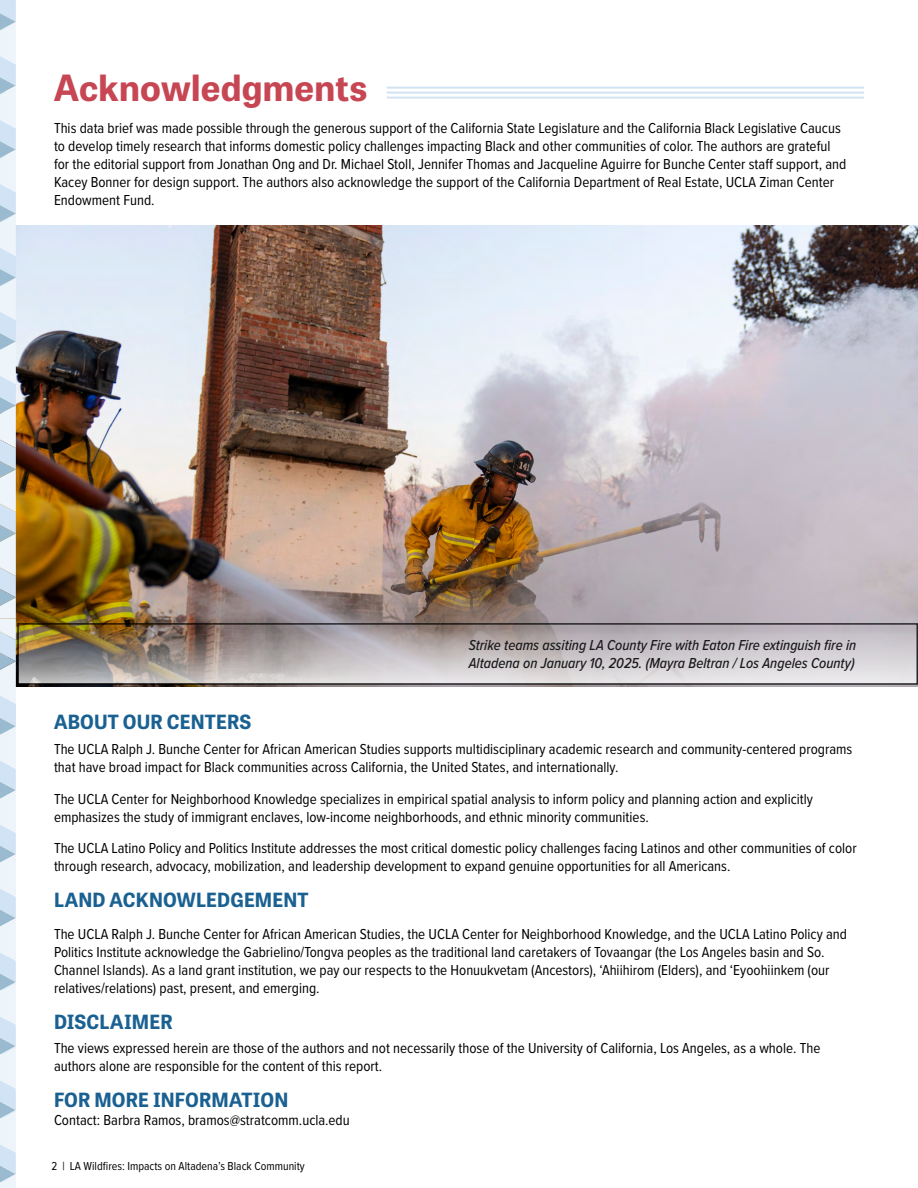
<style>
.page{position:relative;width:918px;height:1188px;background:#fff}
.page>*{position:absolute;margin:0;border:0;box-sizing:border-box;transform-origin:0 0}
.t1{font:700 36px "Tablet Gothic";letter-spacing:.01em;color:#c74653}
.t2{font:700 19.5px "Tablet Gothic";letter-spacing:.01em;color:#1a6192}
.Body{font:15px/18px "Proxima Nova Cond";color:#000}
.t3{font:italic 500 15px/18px "Proxima Nova Cond";color:#19191b}
.t4{font:12px "Proxima Nova Cond";color:#000}
</style>
<div class="page">
<hr style="left:387px;top:87px;width:477px;height:2px;background:#8db7e1">
<hr style="left:387px;top:92px;width:477px;height:2px;background:#8db7e1">
<hr style="left:387px;top:97px;width:477px;height:2px;background:#8db7e1">
<img style="left:16px;top:225px;width:902px;height:461px">
<svg style="left:0;top:0;width:16px;height:1188px;background:#d6e5f1"></svg>
<svg style="left:20px;top:626px;width:895px;height:56px;background:#bab2b0"></svg>
<div style="left:17px;top:623px;width:901px;height:62px;border:2px solid #000"></div>
<h3 class="t1" style="left:54px;top:60px;width:315px">Acknowledgments</h3>
<p class="Body" style="left:54px;top:118px;width:794px">This data brief was made possible through the generous support of the California State Legislature and the California Black Legislative Caucus to develop timely research that informs domestic policy challenges impacting Black and other communities of color. The authors are grateful for the editorial support from Jonathan Ong and Dr. Michael Stoll, Jennifer Thomas and Jacqueline Aguirre for Bunche Center staff support, and Kacey Bonner for design support. The authors also acknowledge the support of the California Department of Real Estate, UCLA Ziman Center Endowment Fund.</p>
<p class="t3" style="left:469px;top:636px;width:389px">Strike teams assiting LA County Fire with Eaton Fire extinguish fire in<br>Altadena on January 10, 2025. (Mayra Beltran / Los Angeles County)</p>
<h4 class="t2" style="left:54px;top:707px;width:199px">ABOUT OUR CENTERS</h4>
<p class="Body" style="left:54px;top:739px;width:800px">The UCLA Ralph J. Bunche Center for African American Studies supports multidisciplinary academic research and community-centered programs that have broad impact for Black communities across California, the United States, and internationally.</p>
<p class="Body" style="left:54px;top:789px;width:760px">The UCLA Center for Neighborhood Knowledge specializes in empirical spatial analysis to inform policy and planning action and explicitly emphasizes the study of immigrant enclaves, low-income neighborhoods, and ethnic minority communities.</p>
<p class="Body" style="left:54px;top:838px;width:804px">The UCLA Latino Policy and Politics Institute addresses the most critical domestic policy challenges facing Latinos and other communities of color through research, advocacy, mobilization, and leadership development to expand genuine opportunities for all Americans.</p>
<h4 class="t2" style="left:54px;top:885px;width:256px">LAND ACKNOWLEDGEMENT</h4>
<p class="Body" style="left:54px;top:924px;width:795px">The UCLA Ralph J. Bunche Center for African American Studies, the UCLA Center for Neighborhood Knowledge, and the UCLA Latino Policy and Politics Institute acknowledge the Gabrielino/Tongva peoples as the traditional land caretakers of Tovaangar (the Los Angeles basin and So.<br>Channel Islands). As a land grant institution, we pay our respects to the Honuukvetam (Ancestors), ‘Ahiihirom (Elders), and ‘Eyoohiinkem (our relatives/relations) past, present, and emerging.</p>
<h4 class="t2" style="left:54px;top:1006px;width:120px">DISCLAIMER</h4>
<p class="Body" style="left:54px;top:1039px;width:768px">The views expressed herein are those of the authors and not necessarily those of the University of California, Los Angeles, as a whole. The authors alone are responsible for the content of this report.</p>
<h4 class="t2" style="left:54px;top:1085px;width:236px">FOR MORE INFORMATION</h4>
<h4 class="Body" style="left:54px;top:1111px;width:297px">Contact: Barbra Ramos, bramos@stratcomm.ucla.edu</h4>
<p class="t4" style="left:51px;top:1157px;width:255px">2 | LA Wildfires: Impacts on Altadena’s Black Community</p>
</div>
